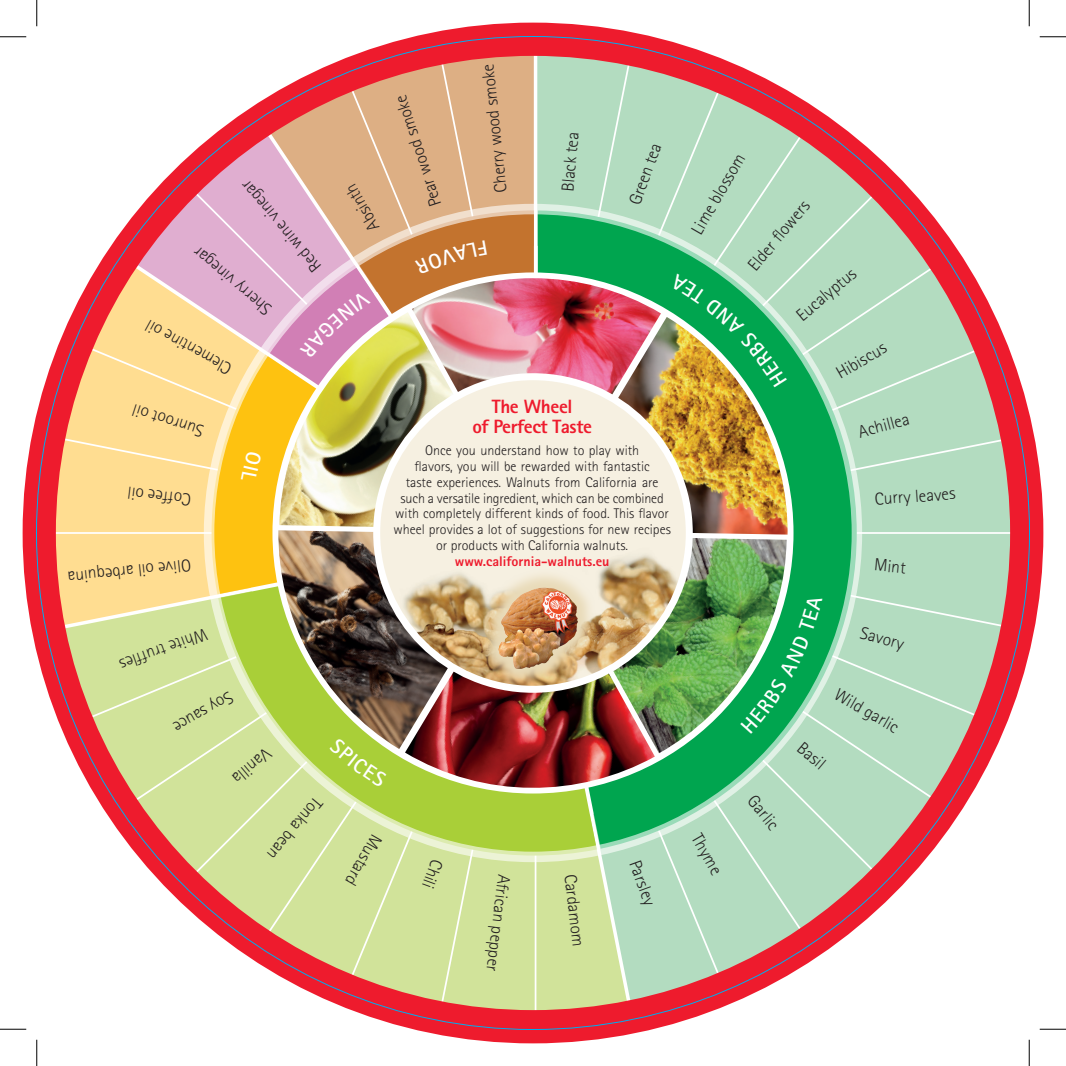
<style>
.page{position:relative;width:1066px;height:1066px;background:#fff}
.page>*{position:absolute;margin:0;border:0;box-sizing:border-box;transform-origin:0 0}
.t1{font:800 19.25px/19.2px "Rotis Sans Serif";letter-spacing:-.02em;color:#ee1b2d;text-align:center}
.t2{font:300 17.5px "Rotis Sans Serif";color:#231f20}
.t3{font:300 14px/15.8px "Rotis Sans Serif";color:#231f20;text-align:center}
.t4{font:800 14px "Rotis Sans Serif";color:#ee1b2d}
</style>
<div class="page">
<div style="left:23px;top:23px;width:1020px;height:1020px;border:33px solid #ee1b2d;border-radius:50%"></div>
<svg style="left:0;top:36px;width:26px;height:1px"></svg>
<svg style="left:1039px;top:36px;width:27px;height:1px"></svg>
<svg style="left:0;top:1029px;width:26px;height:1px"></svg>
<svg style="left:1039px;top:1029px;width:27px;height:1px"></svg>
<svg style="left:36px;top:0;width:1px;height:26px"></svg>
<svg style="left:36px;top:1039px;width:1px;height:27px"></svg>
<svg style="left:1029px;top:0;width:1px;height:26px"></svg>
<svg style="left:1029px;top:1039px;width:1px;height:27px"></svg>
<img style="left:49px;top:49px;width:967px;height:967px">
<p class="t2" style="left:310px;top:276px;width:116px;rotate:-130deg">Red wine vinegar</p>
<p class="t2" style="left:366px;top:234px;width:52px;rotate:-120deg">Absinth</p>
<p class="t2" style="left:262px;top:319px;width:98px;rotate:-140deg">Sherry vinegar</p>
<p class="t2" style="left:225px;top:379px;width:97px;rotate:-151deg">Clementine oil</p>
<p class="t2" style="left:200px;top:441px;width:75px;rotate:-162deg">Sunroot oil</p>
<p class="t2" style="left:190px;top:510px;width:65px;rotate:-173deg">Coffee oil</p>
<p class="t2" style="left:192px;top:575px;width:125px;rotate:174deg">Olive oil arbequina</p>
<p class="t2" style="left:491px;top:193px;width:130px;rotate:-96deg">Cherry wood smoke</p>
<p class="t2" style="left:426px;top:209px;width:118px;rotate:-108deg">Pear wood smoke</p>
<p class="t2" style="left:557px;top:191px;width:61px;rotate:-85deg">Black tea</p>
<p class="t2" style="left:625px;top:201px;width:66px;rotate:-70deg">Green tea</p>
<p class="t2" style="left:687px;top:228px;width:92px;rotate:-60deg">Lime blossom</p>
<p class="t2" style="left:743px;top:262px;width:87px;rotate:-50deg">Elder fl owers</p>
<p class="t2" style="left:792px;top:309px;width:73px;rotate:-40deg">Eucalyptus</p>
<p class="t2" style="left:832px;top:365px;width:57px;rotate:-30deg">Hibiscus</p>
<p class="t2" style="left:856px;top:422px;width:54px;rotate:-15deg">Achillea</p>
<p class="t1" style="left:472px;top:397px;width:121px">The Wheel<br>of Perfect Taste</p>
<p class="t3" style="left:393px;top:443px;width:279px">Once you understand how to play with<br>flavors, you will be rewarded with fantastic<br>taste experiences. Walnuts from California are such a versatile ingredient, which can be combined with completely different kinds of food. This flavor wheel provides a lot of suggestions for new recipes or products with California walnuts.</p>
<p class="t4" style="left:455px;top:553px;width:156px">www.california-walnuts.eu</p>
<p class="t2" style="left:874px;top:489px;width:83px;rotate:-4deg">Curry leaves</p>
<p class="t2" style="left:875px;top:554px;width:33px;rotate:6deg">Mint</p>
<p class="t2" style="left:210px;top:643px;width:94px;rotate:160deg">White truffl es</p>
<p class="t2" style="left:237px;top:704px;width:67px;rotate:150deg">Soy sauce</p>
<p class="t2" style="left:275px;top:759px;width:46px;rotate:140deg">Vanilla</p>
<p class="t2" style="left:326px;top:806px;width:76px;rotate:130deg">Tonka bean</p>
<p class="t2" style="left:386px;top:841px;width:57px;rotate:120deg">Mustard</p>
<p class="t2" style="left:447px;top:863px;width:31px;rotate:110deg">Chili</p>
<p class="t2" style="left:514px;top:875px;width:99px;rotate:97deg">African pepper</p>
<p class="t2" style="left:581px;top:873px;width:74px;rotate:84deg">Cardamom</p>
<p class="t2" style="left:644px;top:857px;width:48px;rotate:70deg">Parsley</p>
<p class="t2" style="left:705px;top:830px;width:45px;rotate:60deg">Thyme</p>
<p class="t2" style="left:758px;top:791px;width:40px;rotate:50deg">Garlic</p>
<p class="t2" style="left:863px;top:622px;width:46px;rotate:16deg">Savory</p>
<p class="t2" style="left:841px;top:684px;width:72px;rotate:30deg">Wild garlic</p>
<p class="t2" style="left:806px;top:738px;width:33px;rotate:40deg">Basil</p>
</div>
